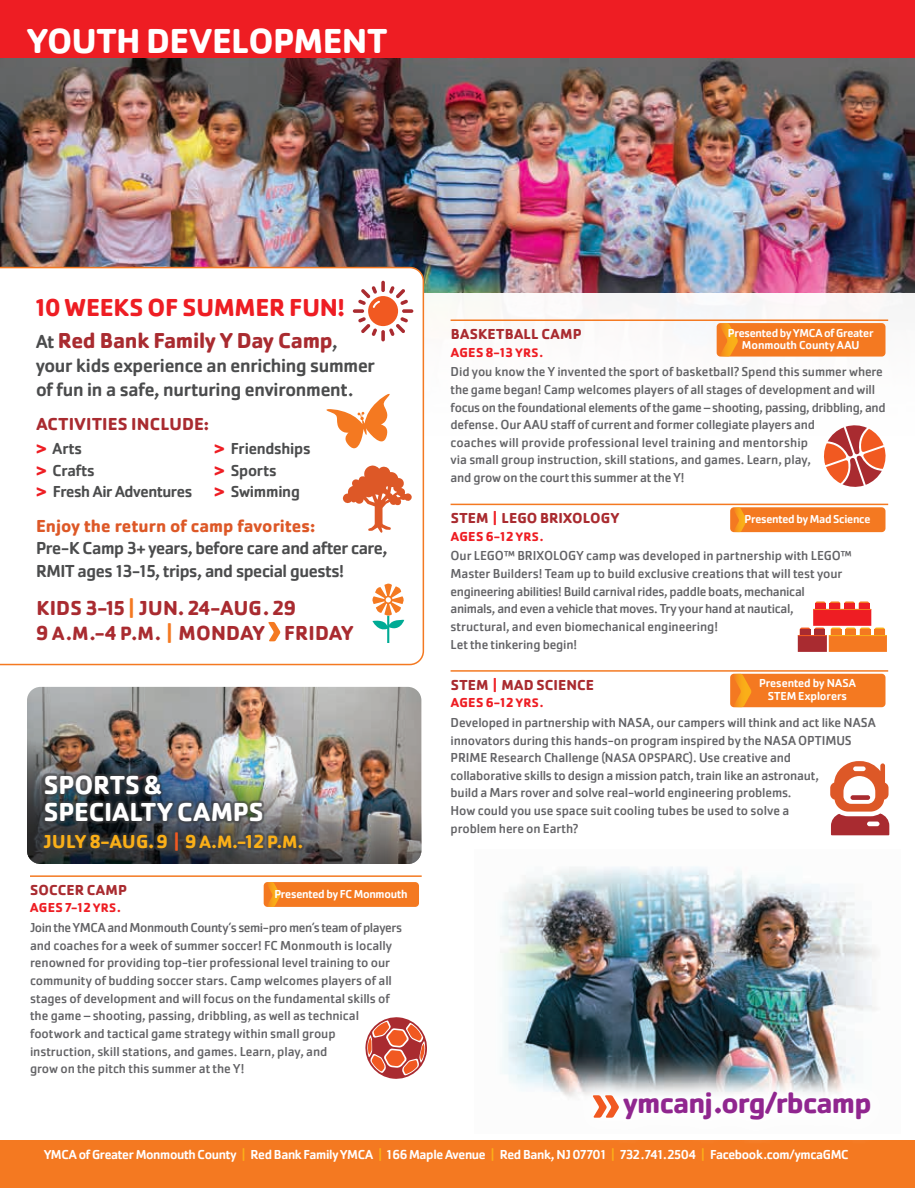
<style>
.page{position:relative;width:915px;height:1188px;background:#fff}
.page>*{position:absolute;margin:0;border:0;box-sizing:border-box;transform-origin:0 0}
.t1{font:700 36px "Cachet Pro";letter-spacing:-.015em;color:#fff}
.t2{font:700 30px "Cachet Pro";letter-spacing:-.03em;color:#90268f}
.t3{font:700 27px/27px "Cachet Pro";color:#fff}
.t4{font:700 25.5px "Cachet Pro";letter-spacing:-.005em;color:#ee1d23}
.t5{font:700 22.35px "Cachet Pro";letter-spacing:-.015em;color:#a92b30}
.t6{font:700 21px/24.6px "Cachet Pro";letter-spacing:.01em;color:#a92b30}
.t7{font:500 19.5px/24px "Cachet Pro";letter-spacing:-.015em;color:#4b4c4d}
.t8{font:700 19.5px "Cachet Pro";letter-spacing:.02em;color:#faaf18}
.t9{font:500 18px/22.5px "Cachet Pro";letter-spacing:-.025em;color:#4b4c4d}
.t10{font:700 18px "Cachet Pro";letter-spacing:.005em;color:#dd5827}
.t11{font:700 18px "Cachet Pro";letter-spacing:.01em;color:#a92b30}
.t12{font:500 16.5px/21.5px "Cachet Pro";letter-spacing:-.015em;color:#4b4c4d}
.t13{font:700 15px "Cachet Pro";letter-spacing:.01em;color:#a92b30}
.t14{font:13.5px/17.7px "Cachet Pro";letter-spacing:-.01em;color:#636366}
.t15{font:500 13.5px "Cachet Pro";letter-spacing:-.025em;color:#fff}
.t16{font:13.5px/19.8px "Cachet Pro";letter-spacing:-.03em;color:#636366}
.t17{font:500 12px/12.8px "Cachet Pro";letter-spacing:-.015em;color:#fff;text-align:center}
.s1{font-weight:500;font-size:19.5px;color:#4b4c4d}
.s2{font-weight:700;font-size:19.8px;color:#ee1d23}
.s3{color:#f47921}
.s4{font-size:19.95px}
.s5{color:#f15921}
.s6{font-size:18.6px}
.s7{font-weight:700;color:#ee1d23}
.s8{font-weight:700;font-size:12.9px;color:#ee1d23}
.s9{color:#ee1d23}
.s10{font-size:12.9px}
.s11{color:#faaf18}
</style>
<div class="page">
<img style="left:0;top:58px;width:914px;height:236px">
<img style="left:500px;top:866px;width:379px;height:231px">
<div style="left:0;top:1141px;width:915px;height:47px;background:#f47921"></div>
<hr style="left:914px;top:1141px;width:1px;height:47px;background:#f15921">
<div style="left:0;top:0;width:915px;height:58px;background:#ee1d23"></div>
<svg style="left:0;top:266px;width:425px;height:400px"></svg>
<svg style="left:268px;top:622px;width:12px;height:19px"></svg>
<hr style="left:450px;top:319px;width:438px;height:2px;background:#f47921">
<hr style="left:450px;top:504px;width:438px;height:1px;background:#f47921">
<hr style="left:450px;top:670px;width:438px;height:2px;background:#f47921">
<div style="left:716px;top:323px;width:169px;height:34px;background:#f47921;border-radius:4px"></div>
<svg style="left:719px;top:323px;width:18px;height:34px"></svg>
<div style="left:730px;top:507px;width:155px;height:25px;background:#f47921;border-radius:4px"></div>
<svg style="left:732px;top:507px;width:14px;height:25px"></svg>
<div style="left:730px;top:674px;width:155px;height:33px;background:#f47921;border-radius:4px"></div>
<svg style="left:732px;top:674px;width:19px;height:33px"></svg>
<hr style="left:30px;top:875px;width:392px;height:2px;background:#f47921">
<div style="left:264px;top:882px;width:155px;height:25px;background:#f47921;border-radius:4px"></div>
<svg style="left:266px;top:882px;width:14px;height:25px"></svg>
<div style="left:568px;top:1067px;width:327px;height:79px;background:#fff;opacity:.9"></div>
<svg style="left:593px;top:1095px;width:26px;height:23px"></svg>
<img style="left:27px;top:687px;width:394px;height:177px;border-radius:14px">
<div style="left:42px;top:773px;width:263px;height:80px;background:#3e3e3f;opacity:.61"></div>
<svg style="left:372px;top:584px;width:32px;height:58px"></svg>
<svg style="left:343px;top:466px;width:68px;height:67px"></svg>
<svg style="left:797px;top:602px;width:89px;height:50px"></svg>
<div style="left:814px;top:630px;width:11px;height:5px;background:#a92b30"></div>
<svg style="left:365px;top:1017px;width:62px;height:62px"></svg>
<svg style="left:381px;top:281px;width:4px;height:11px"></svg>
<svg style="left:381px;top:330px;width:4px;height:11px"></svg>
<svg style="left:353px;top:309px;width:11px;height:4px"></svg>
<svg style="left:402px;top:309px;width:11px;height:4px"></svg>
<svg style="left:358px;top:286px;width:50px;height:50px"></svg>
<svg style="left:830px;top:761px;width:59px;height:74px"></svg>
<svg style="left:824px;top:425px;width:62px;height:62px"></svg>
<svg style="left:324px;top:393px;width:67px;height:63px"></svg>
<h1 class="t1" style="left:28px;top:19px;width:361px">YOUTH DEVELOPMENT</h1>
<h3 class="t4" style="left:36px;top:292px;width:310px">10 WEEKS OF SUMMER FUN!</h3>
<h3 class="t5" style="left:36px;top:326px;width:303px"><span class="s1">At</span> Red Bank Family Y Day Camp<span class="s1">,</span></h3>
<h3 class="t7" style="left:36px;top:354px;width:340px">your kids experience an enriching summer of fun in a safe, nurturing environment.</h3>
<h3 class="t11" style="left:36px;top:413px;width:174px">ACTIVITIES INCLUDE:</h3>
<p class="t12" style="left:36px;top:438px;width:158px"><span class="s2">&gt;</span> Arts<br><span class="s2">&gt;</span> Crafts<br><span class="s2">&gt;</span> Fresh Air Adventures</p>
<p class="t12" style="left:214px;top:438px;width:98px"><span class="s2">&gt;</span> Friendships <span class="s2">&gt;</span> Sports<br><span class="s2">&gt;</span> Swimming</p>
<h3 class="t10" style="left:36px;top:515px;width:281px">Enjoy the return of camp favorites:</h3>
<h3 class="t9" style="left:36px;top:537px;width:353px">Pre-K Camp 3+ years, before care and after care,<br>RMIT ages 13-15, trips, and special guests!</h3>
<h3 class="t6" style="left:36px;top:596px;width:319px">KIDS 3-15 <span class="s3">|</span> JUN. 24-AUG. 29<br>9 <span class="s4">A.M.</span>-4 <span class="s4">P.M.</span> <span class="s3">|</span> MONDAY FRIDAY</h3>
<h3 class="t3" style="left:44px;top:771px;width:221px">SPORTS &amp;<br>SPECIALTY CAMPS</h3>
<h3 class="t8" style="left:44px;top:829px;width:261px">JULY 8-AUG. 9 <span class="s5">|</span> 9 <span class="s6">A.M.</span>-12 <span class="s6">P.M.</span></h3>
<p class="t13" style="left:30px;top:881px;width:98px">SOCCER CAMP</p>
<p class="t16" style="left:30px;top:898px;width:374px"><span class="s7">AGES 7-12</span> <span class="s8">YRS.<br></span>Join the YMCA and Monmouth County’s semi-pro men’s team of players</p>
<p class="t14" style="left:30px;top:937px;width:364px">and coaches for a week of summer soccer! FC Monmouth is locally renowned for providing top-tier professional level training to our community of budding soccer stars. Camp welcomes players of all stages of development and will focus on the fundamental skills of the game – shooting, passing, dribbling, as well as technical footwork and tactical game strategy within small group instruction, skill stations, and games. Learn, play, and<br>grow on the pitch this summer at the Y!</p>
<p class="t17" style="left:274px;top:888px;width:135px">Presented by FC Monmouth</p>
<p class="t17" style="left:728px;top:326px;width:147px">Presented by YMCA of Greater<br>Monmouth County AAU</p>
<p class="t13" style="left:451px;top:325px;width:132px">BASKETBALL CAMP</p>
<p class="t14" style="left:450px;top:342px;width:434px;line-height:19.8px"><span class="s7">AGES 8-13</span> <span class="s8">YRS.<br></span>Did you know the Y invented the sport of basketball? Spend this summer where</p>
<p class="t14" style="left:450px;top:381px;width:436px">the game began! Camp welcomes players of all stages of development and will focus on the foundational elements of the game – shooting, passing, dribbling, and defense. Our AAU staff of current and former collegiate players and<br>coaches will provide professional level training and mentorship<br>via small group instruction, skill stations, and games. Learn, play,<br>and grow on the court this summer at the Y!</p>
<p class="t13" style="left:451px;top:509px;width:170px">STEM <span class="s9">|</span> LEGO BRIXOLOGY</p>
<p class="t14" style="left:450px;top:526px;width:403px;line-height:19.8px"><span class="s7">AGES 6-12</span> <span class="s8">YRS.<br></span>Our LEGO™ BRIXOLOGY camp was developed in partnership with LEGO™</p>
<p class="t14" style="left:450px;top:565px;width:393px">Master Builders! Team up to build exclusive creations that will test your engineering abilities! Build carnival rides, paddle boats, mechanical animals, and even a vehicle that moves. Try your hand at nautical, structural, and even biomechanical engineering!<br>Let the tinkering begin!</p>
<p class="t13" style="left:451px;top:676px;width:145px">STEM <span class="s9">|</span> MAD SCIENCE</p>
<p class="t14" style="left:450px;top:693px;width:427px;line-height:19.8px"><span class="s7">AGES 6-12</span> <span class="s8">YRS.<br></span>Developed in partnership with NASA, our campers will think and act like NASA</p>
<p class="t14" style="left:450px;top:731px;width:403px">innovators during this hands-on program inspired by the NASA OPTIMUS PRIME Research Challenge <span class="s10">(NASA OPSPARC)</span>. Use creative and collaborative skills to design a mission patch, train like an astronaut,<br>build a Mars rover and solve real-world engineering problems.<br>How could you use space suit cooling tubes be used to solve a<br>problem here on Earth?</p>
<p class="t17" style="left:744px;top:513px;width:128px">Presented by Mad Science</p>
<p class="t17" style="left:759px;top:677px;width:98px">Presented by NASA<br>STEM Explorers</p>
<h2 class="t2" style="left:623px;top:1085px;width:249px">ymcanj.org/rbcamp</h2>
<p class="t15" style="left:44px;top:1147px;width:806px">YMCA of Greater Monmouth County <span class="s11">|</span> Red Bank Family YMCA <span class="s11">|</span> 166 Maple Avenue <span class="s11">|</span> Red Bank, NJ 07701 <span class="s11">|</span> 732.741.2504 <span class="s11">|</span> Facebook.com/ymcaGMC</p>
</div>
